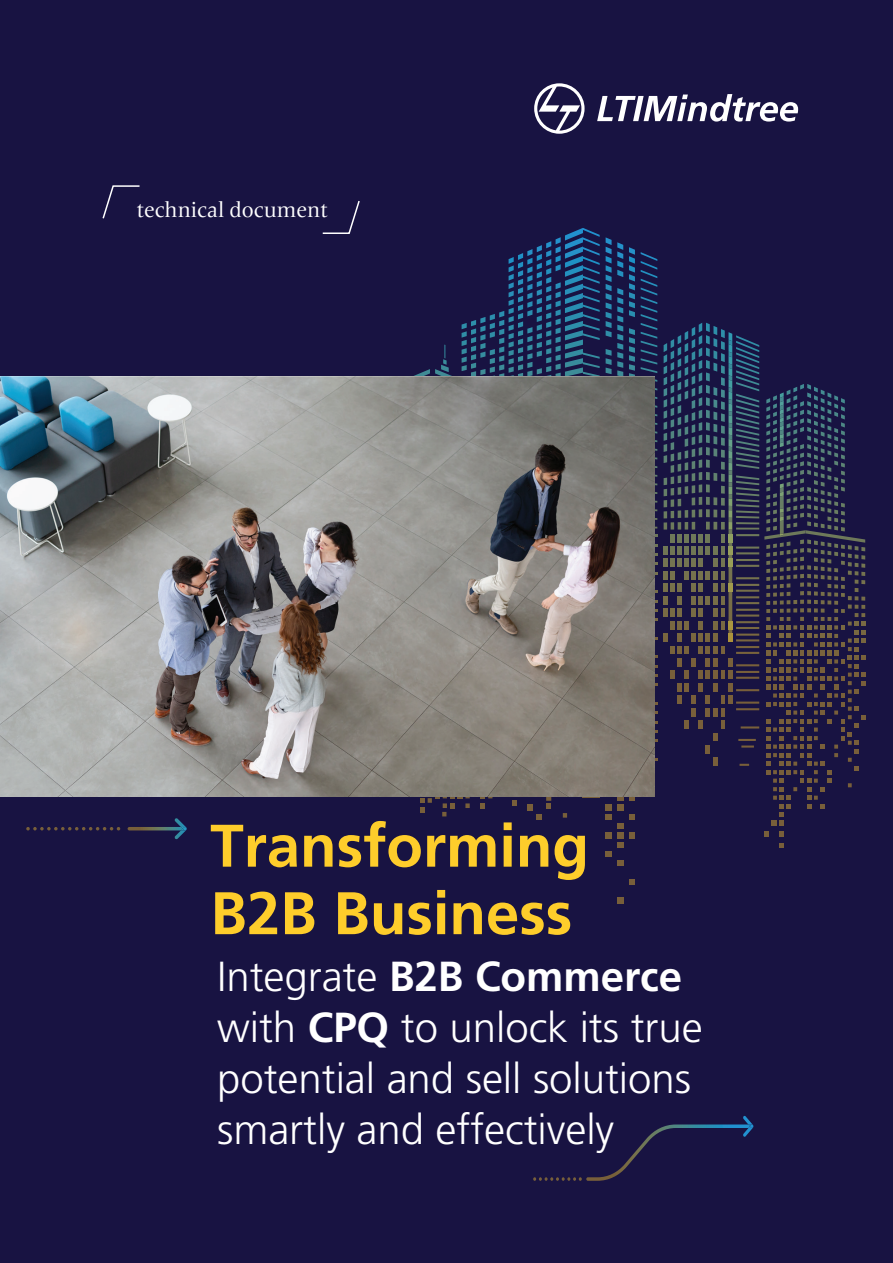
<style>
.page{position:relative;width:893px;height:1263px;background:#181342}
.page>*{position:absolute;margin:0;border:0;box-sizing:border-box;transform-origin:0 0}
.t1{font:700 60px/67.5px "Frutiger LT Pro";color:#fecd2b}
.t2{font:300 42px/51px "Frutiger LT Pro";color:#fff}
.t3{font:21px "Frutiger Serif LT Pro";color:#fff}
.s1{font-weight:700}
</style>
<div class="page">
<svg style="left:102px;top:185px;width:38px;height:34px"></svg>
<svg style="left:322px;top:200px;width:38px;height:34px"></svg>
<svg style="left:534px;top:83px;width:51px;height:51px"></svg>
<svg style="left:597px;top:94px;width:201px;height:28px"></svg>
<svg style="left:629px;top:796px;width:6px;height:5px"></svg>
<svg style="left:629px;top:814px;width:6px;height:5px"></svg>
<svg style="left:629px;top:833px;width:6px;height:5px"></svg>
<svg style="left:629px;top:879px;width:6px;height:5px"></svg>
<svg style="left:617px;top:898px;width:6px;height:5px"></svg>
<svg style="left:583px;top:796px;width:17px;height:1px"></svg>
<img style="left:641px;top:252px;width:16px;height:69px">
<img style="left:583px;top:228px;width:17px;height:46px">
<img style="left:583px;top:276px;width:17px;height:17px">
<svg style="left:629px;top:247px;width:6px;height:70px"></svg>
<img style="left:583px;top:295px;width:17px;height:7px">
<img style="left:641px;top:323px;width:16px;height:7px">
<img style="left:584px;top:305px;width:16px;height:7px">
<img style="left:641px;top:332px;width:16px;height:7px">
<img style="left:583px;top:314px;width:17px;height:7px">
<img style="left:641px;top:341px;width:16px;height:6px">
<img style="left:584px;top:324px;width:16px;height:7px">
<img style="left:641px;top:349px;width:16px;height:7px">
<img style="left:583px;top:333px;width:17px;height:7px">
<img style="left:641px;top:358px;width:16px;height:6px">
<img style="left:641px;top:367px;width:16px;height:6px">
<img style="left:583px;top:353px;width:17px;height:6px">
<img style="left:654px;top:376px;width:3px;height:6px">
<img style="left:583px;top:362px;width:17px;height:6px">
<img style="left:583px;top:372px;width:17px;height:4px">
<img style="left:654px;top:402px;width:3px;height:6px">
<svg style="left:629px;top:328px;width:6px;height:48px"></svg>
<svg style="left:606px;top:237px;width:17px;height:629px"></svg>
<img style="left:565px;top:228px;width:18px;height:9px">
<img style="left:567px;top:237px;width:16px;height:9px">
<img style="left:567px;top:246px;width:16px;height:10px">
<img style="left:567px;top:256px;width:16px;height:9px">
<img style="left:567px;top:265px;width:16px;height:9px">
<img style="left:567px;top:274px;width:16px;height:10px">
<img style="left:567px;top:284px;width:16px;height:9px">
<img style="left:567px;top:293px;width:16px;height:9px">
<img style="left:567px;top:302px;width:16px;height:74px">
<svg style="left:664px;top:323px;width:95px;height:443px"></svg>
<svg style="left:766px;top:384px;width:99px;height:441px"></svg>
<svg style="left:779px;top:832px;width:5px;height:4px"></svg>
<svg style="left:764px;top:832px;width:4px;height:4px"></svg>
<svg style="left:779px;top:843px;width:5px;height:5px"></svg>
<svg style="left:381px;top:237px;width:186px;height:582px"></svg>
<img style="left:0;top:376px;width:654px;height:420px">
<img style="left:586px;top:1124px;width:157px;height:57px">
<svg style="left:533px;top:1177px;width:3px;height:4px"></svg>
<img style="left:539px;top:1177px;width:37px;height:4px">
<svg style="left:579px;top:1177px;width:3px;height:4px"></svg>
<svg style="left:743px;top:1116px;width:10px;height:21px"></svg>
<img style="left:128px;top:827px;width:47px;height:3px">
<svg style="left:26px;top:827px;width:4px;height:3px"></svg>
<img style="left:33px;top:827px;width:80px;height:3px">
<svg style="left:175px;top:818px;width:12px;height:21px"></svg>
<p class="t3" style="left:137px;top:197px;width:192px">technical document</p>
<h1 class="t1" style="left:210px;top:812px;width:380px">Transforming<br>B2B Business</h1>
<p class="t2" style="left:217px;top:951px;width:487px">Integrate <span class="s1">B2B Commerce </span>with <span class="s1">CPQ</span> to unlock its true potential and sell solutions smartly and effectively</p>
</div>
